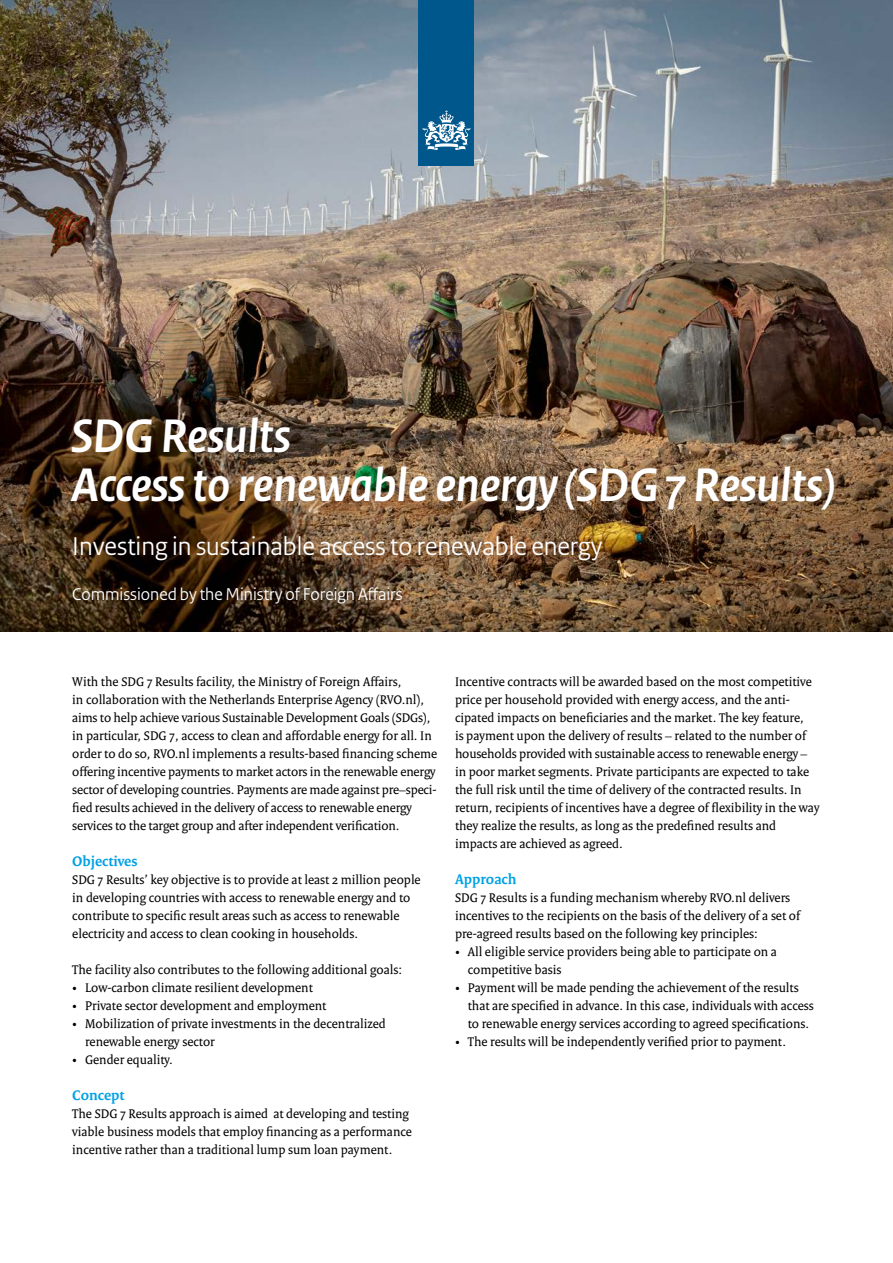
<style>
.page{position:relative;width:893px;height:1263px;background:#fff}
.page>*{position:absolute;margin:0;border:0;box-sizing:border-box;transform-origin:0 0}
._01_RO_Titel{font:italic 700 49.5px/49.5px "Rijksoverheid Sans Heading";color:#fff}
._02_RO_Subtitel{font:27px "Rijksoverheid Sans Heading";color:#fff}
._02_RO_Subtitel-2{font:18px "Rijksoverheid Sans Heading";color:#fff}
._05_RO_Alineakop_Ser{font:700 15px "Rijksoverheid Serif";color:#00a1e5}
._10_RO_Broodtekst_Se{font:13.5px/18px "Rijksoverheid Serif";color:#000}
</style>
<div class="page">
<img style="left:0;top:0;width:893px;height:631px">
<div style="left:419px;top:0;width:55px;height:166px;background:#00578c"></div>
<svg style="left:423px;top:110px;width:47px;height:40px"></svg>
<h1 class="_01_RO_Titel" style="left:72px;top:412px;width:765px">SDG Results<br>Access to renewable energy (SDG 7 Results)</h1>
<h2 class="_02_RO_Subtitel" style="left:72px;top:531px;width:532px">Investing in sustainable access to renewable energy</h2>
<h2 class="_02_RO_Subtitel-2" style="left:72px;top:584px;width:332px">Commissioned by the Ministry of Foreign Affairs</h2>
<p class="_10_RO_Broodtekst_Se" style="left:72px;top:672px;width:367px">With the SDG 7 Results facility, the Ministry of Foreign Affairs,<br>in collaboration with the Netherlands Enterprise Agency (RVO.nl), aims to help achieve various Sustainable Development Goals (SDGs), in particular, SDG 7, access to clean and affordable energy for all. In order to do so, RVO.nl implements a results-based financing scheme offering incentive payments to market actors in the renewable energy sector of developing countries. Payments are made against pre–speci&shy;fied results achieved in the delivery of access to renewable energy services to the target group and after independent verification.</p>
<p class="_05_RO_Alineakop_Ser" style="left:72px;top:852px;width:67px">Objectives</p>
<p class="_10_RO_Broodtekst_Se" style="left:72px;top:870px;width:350px">SDG 7 Results’ key objective is to provide at least 2 million people in developing countries with access to renewable energy and to contribute to specific result areas such as access to renewable electricity and access to clean cooking in households.</p>
<p class="_10_RO_Broodtekst_Se" style="left:72px;top:960px;width:331px">The facility also contributes to the following additional goals:</p>
<p class="_10_RO_Broodtekst_Se" style="left:72px;top:978px;width:242px">• Low-carbon climate resilient development</p>
<p class="_10_RO_Broodtekst_Se" style="left:72px;top:996px;width:256px">• Private sector development and employment</p>
<p class="_10_RO_Broodtekst_Se" style="left:85px;top:1014px;width:302px;text-indent:-13px">• Mobilization of private investments in the decentralized renewable energy sector</p>
<p class="_10_RO_Broodtekst_Se" style="left:72px;top:1050px;width:102px">• Gender equality.</p>
<p class="_05_RO_Alineakop_Ser" style="left:72px;top:1086px;width:54px">Concept</p>
<p class="_10_RO_Broodtekst_Se" style="left:72px;top:1104px;width:341px">The SDG 7 Results approach is aimed at developing and testing viable business models that employ financing as a performance incentive rather than a traditional lump sum loan payment.</p>
<p class="_10_RO_Broodtekst_Se" style="left:455px;top:672px;width:366px">Incentive contracts will be awarded based on the most competitive price per household provided with energy access, and the anti&shy;cipated impacts on beneficiaries and the market. The key feature,<br>is payment upon the delivery of results – related to the number of households provided with sustainable access to renewable energy – in poor market segments. Private participants are expected to take the full risk until the time of delivery of the contracted results. In return, recipients of incentives have a degree of flexibility in the way they realize the results, as long as the predefined results and impacts are achieved as agreed.</p>
<p class="_05_RO_Alineakop_Ser" style="left:455px;top:870px;width:63px">Approach</p>
<p class="_10_RO_Broodtekst_Se" style="left:455px;top:888px;width:347px">SDG 7 Results is a funding mechanism whereby RVO.nl delivers incentives to the recipients on the basis of the delivery of a set of pre-agreed results based on the following key principles:</p>
<p class="_10_RO_Broodtekst_Se" style="left:468px;top:942px;width:311px;text-indent:-13px">• All eligible service providers being able to participate on a competitive basis</p>
<p class="_10_RO_Broodtekst_Se" style="left:468px;top:978px;width:348px;text-indent:-13px">• Payment will be made pending the achievement of the results that are specified in advance. In this case, individuals with access to renewable energy services according to agreed specifications.</p>
<p class="_10_RO_Broodtekst_Se" style="left:455px;top:1032px;width:333px">• The results will be independently verified prior to payment.</p>
</div>
